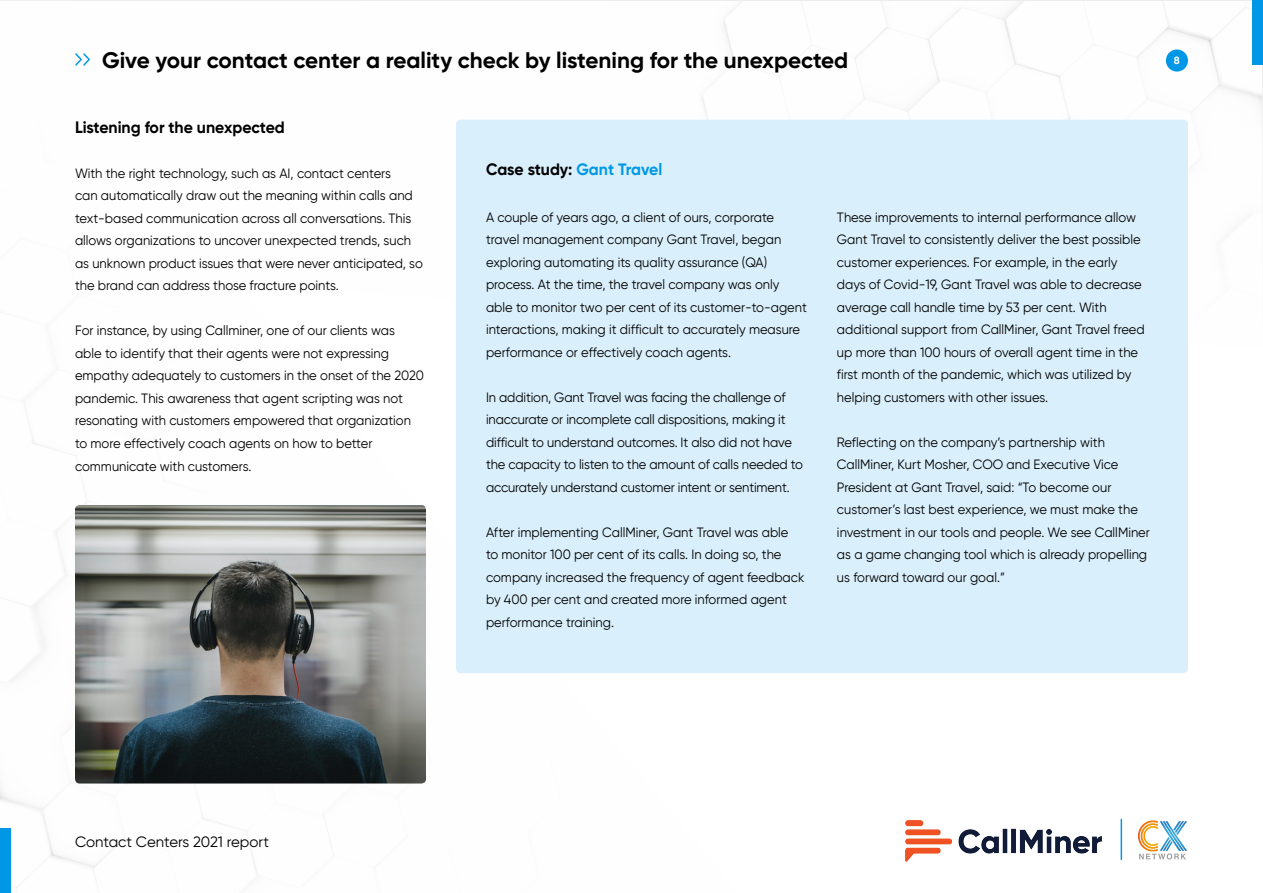
<style>
.page{position:relative;width:1263px;height:893px;background:#fff}
.page>*{position:absolute;margin:0;border:0;box-sizing:border-box;transform-origin:0 0}
.t1{font:700 22.5px "Gilroy";color:#000}
.t2{font:700 16.5px "Gilroy";color:#000;scale:.96 1}
.t3{font:15px "Gilroy";color:#000}
.t4{font:13.5px/22.5px "Gilroy";color:#000;scale:.96 1}
.t5{font:700 10.5px "Gilroy";color:#fff}
.s1{color:#0098e6}
</style>
<div class="page">
<div style="left:1252px;top:0;width:11px;height:64px;background:#0098e6"></div>
<div style="left:0;top:828px;width:10px;height:65px;background:#0098e6"></div>
<div style="left:1166px;top:50px;width:22px;height:22px;background:#0098e6;border-radius:50%"></div>
<hr style="left:1120px;top:819px;width:2px;height:40px;background:#0098e6">
<svg style="left:1139px;top:821px;width:48px;height:38px"></svg>
<img style="left:1138px;top:820px;width:20px;height:32px">
<div style="left:456px;top:120px;width:732px;height:553px;background:#d9effb;border-radius:4px"></div>
<svg style="left:75px;top:53px;width:15px;height:13px"></svg>
<img style="left:75px;top:505px;width:351px;height:278px">
<img style="left:905px;top:820px;width:197px;height:41px">
<p class="t1" style="left:102px;top:46px;width:748px">Give your contact center a reality check by listening for the unexpected</p>
<p class="t2" style="left:75px;top:117px;width:220px">Listening for the unexpected</p>
<p class="t4" style="left:75px;top:162px;width:364px">With the right technology, such as AI, contact centers<br>can automatically draw out the meaning within calls and text-based communication across all conversations. This allows organizations to uncover unexpected trends, such as unknown product issues that were never anticipated, so the brand can address those fracture points.</p>
<p class="t4" style="left:75px;top:319px;width:365px">For instance, by using Callminer, one of our clients was able to identify that their agents were not expressing empathy adequately to customers in the onset of the 2020 pandemic. This awareness that agent scripting was not resonating with customers empowered that organization to more effectively coach agents on how to better communicate with customers.</p>
<p class="t2" style="left:486px;top:159px;width:185px">Case study: <span class="s1">Gant Travel</span></p>
<p class="t4" style="left:486px;top:206px;width:336px">A couple of years ago, a client of ours, corporate travel management company Gant Travel, began exploring automating its quality assurance (QA) process. At the time, the travel company was only able to monitor two per cent of its customer-to-agent interactions, making it difficult to accurately measure performance or effectively coach agents.</p>
<p class="t4" style="left:486px;top:386px;width:332px">In addition, Gant Travel was facing the challenge of inaccurate or incomplete call dispositions, making it difficult to understand outcomes. It also did not have the capacity to listen to the amount of calls needed to accurately understand customer intent or sentiment.</p>
<p class="t4" style="left:486px;top:521px;width:333px">After implementing CallMiner, Gant Travel was able<br>to monitor 100 per cent of its calls. In doing so, the company increased the frequency of agent feedback by 400 per cent and created more informed agent performance training.</p>
<p class="t4" style="left:837px;top:206px;width:322px">These improvements to internal performance allow Gant Travel to consistently deliver the best possible customer experiences. For example, in the early days of Covid-19, Gant Travel was able to decrease average call handle time by 53 per cent. With additional support from CallMiner, Gant Travel freed up more than 100 hours of overall agent time in the first month of the pandemic, which was utilized by helping customers with other issues.</p>
<p class="t4" style="left:837px;top:431px;width:327px">Reflecting on the company’s partnership with CallMiner, Kurt Mosher, COO and Executive Vice President at Gant Travel, said: “To become our customer’s last best experience, we must make the investment in our tools and people. We see CallMiner as a game changing tool which is already propelling us forward toward our goal.”</p>
<p class="t5" style="left:1174px;top:54px;width:7px">8</p>
<p class="t3" style="left:75px;top:832px;width:195px">Contact Centers 2021 report</p>
</div>
